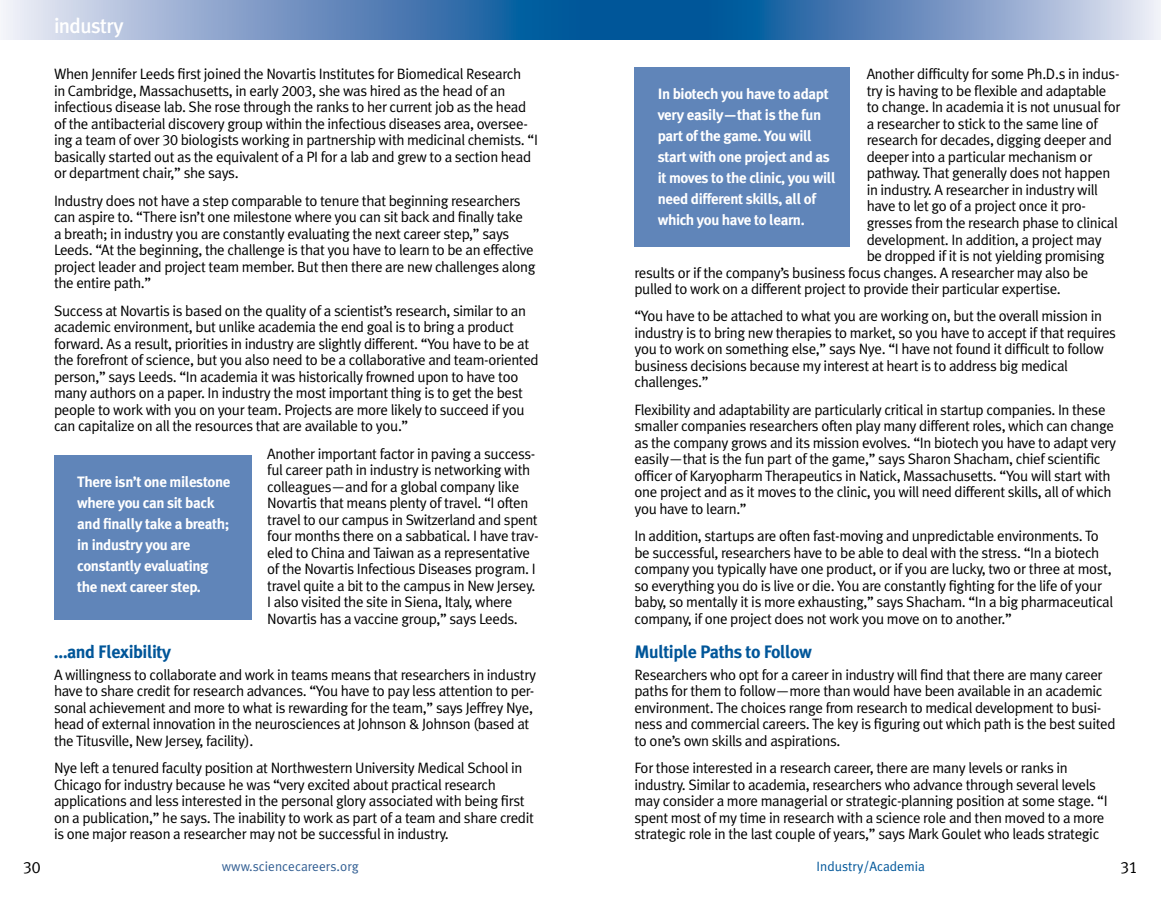
<style>
.page{position:relative;width:1161px;height:905px;background:#fff}
.page>*{position:absolute;margin:0;border:0;box-sizing:border-box;transform-origin:0 0}
.t1{font:500 21px "Meta Plus";letter-spacing:-.03em;color:#fff}
.t2{font:700 18px "Meta Plus";letter-spacing:-.025em;color:#005699}
.t3{font:16.5px "Meta Plus Normal Caps";color:#000}
.t4{font:15px/16.5px "Meta Plus Normal";letter-spacing:-.025em;color:#000}
.t5{font:700 15px/21px "Meta Plus";letter-spacing:-.025em;color:#fff}
.t6{font:13.5px "Meta Plus Normal";color:#346094}
.t7{font:13.5px "Meta Plus Normal";color:#005699}
.s1{font-family:"Meta Plus Normal Caps"}
</style>
<div class="page">
<svg style="left:1px;top:0;width:579px;height:40px;background:#7398c4"></svg>
<div style="left:54px;top:455px;width:197px;height:164px;background:#6085b9"></div>
<svg style="left:580px;top:0;width:581px;height:40px;background:#5989ba"></svg>
<div style="left:634px;top:68px;width:216px;height:179px;background:#6085b9"></div>
<h1 class="t1" style="left:54px;top:13px;width:71px">industry</h1>
<p class="t4" style="left:54px;top:66px;width:486px">When Jennifer Leeds first joined the Novartis Institutes for Biomedical Research<br>in Cambridge, Massachusetts, in early <span class="s1">2003</span>, she was hired as the head of an infectious disease lab. She rose through the ranks to her current job as the head of the antibacterial discovery group within the infectious diseases area, oversee&shy;ing a team of over <span class="s1">30</span> biologists working in partnership with medicinal chemists. “I basically started out as the equivalent of a PI for a lab and grew to a section head or department chair,” she says.</p>
<p class="t4" style="left:54px;top:192px;width:483px">Industry does not have a step comparable to tenure that beginning researchers can aspire to. “There isn’t one milestone where you can sit back and finally take<br>a breath; in industry you are constantly evaluating the next career step,” says Leeds. “At the beginning, the challenge is that you have to learn to be an effective project leader and project team member. But then there are new challenges along the entire path.”</p>
<p class="t4" style="left:54px;top:302px;width:486px">Success at Novartis is based on the quality of a scientist’s research, similar to an academic environment, but unlike academia the end goal is to bring a product forward. As a result, priorities in industry are slightly different. “You have to be at the forefront of science, but you also need to be a collaborative and team-oriented person,” says Leeds. “In academia it was historically frowned upon to have too many authors on a paper. In industry the most important thing is to get the best people to work with you on your team. Projects are more likely to succeed if you can capitalize on all the resources that are available to you.”</p>
<p class="t4" style="left:267px;top:445px;width:273px">Another important factor in paving a success&shy;ful career path in industry is networking with colleagues—and for a global company like Novartis that means plenty of travel. “I often travel to our campus in Switzerland and spent four months there on a sabbatical. I have trav&shy;eled to China and Taiwan as a representative of the Novartis Infectious Diseases program. I travel quite a bit to the campus in New Jersey.<br>I also visited the site in Siena, Italy, where Novartis has a vaccine group,” says Leeds.</p>
<p class="t2" style="left:54px;top:641px;width:119px">…and Flexibility</p>
<p class="t4" style="left:54px;top:666px;width:484px">A willingness to collaborate and work in teams means that researchers in industry have to share credit for research advances. “You have to pay less attention to per&shy;sonal achievement and more to what is rewarding for the team,” says Jeffrey Nye, head of external innovation in the neurosciences at Johnson &amp; Johnson (based at the Titusville, New Jersey, facility).</p>
<p class="t4" style="left:54px;top:759px;width:481px">Nye left a tenured faculty position at Northwestern University Medical School in Chicago for industry because he was “very excited about practical research applications and less interested in the personal glory associated with being first on a publication,” he says. The inability to work as part of a team and share credit is one major reason a researcher may not be successful in industry.</p>
<p class="t5" style="left:77px;top:471px;width:155px">There isn’t one milestone where you can sit back and finally take a breath; in industry you are constantly evaluating the next career step.</p>
<p class="t4" style="left:867px;top:66px;width:254px">Another difficulty for some Ph.D.s in indus-</p>
<p class="t4" style="left:867px;top:82px;width:241px">try is having to be flexible and adaptable</p>
<p class="t4" style="left:867px;top:99px;width:255px">to change. In academia it is not unusual for</p>
<p class="t4" style="left:867px;top:115px;width:233px">a researcher to stick to the same line of</p>
<p class="t4" style="left:867px;top:132px;width:247px">research for decades, digging deeper and</p>
<p class="t4" style="left:867px;top:148px;width:227px">deeper into a particular mechanism or</p>
<p class="t4" style="left:867px;top:165px;width:245px">pathway. That generally does not happen</p>
<p class="t4" style="left:867px;top:181px;width:233px">in industry. A researcher in industry will</p>
<p class="t4" style="left:867px;top:198px;width:221px">have to let go of a project once it pro-</p>
<p class="t4" style="left:867px;top:214px;width:253px">gresses from the research phase to clinical</p>
<p class="t4" style="left:867px;top:231px;width:237px">development. In addition, a project may</p>
<p class="t4" style="left:867px;top:247px;width:239px">be dropped if it is not yielding promising</p>
<p class="t4" style="left:635px;top:264px;width:455px">results or if the company’s business focus changes. A researcher may also be</p>
<p class="t4" style="left:635px;top:280px;width:428px">pulled to work on a different project to provide their particular expertise.</p>
<p class="t4" style="left:635px;top:308px;width:483px">“You have to be attached to what you are working on, but the overall mission in industry is to bring new therapies to market, so you have to accept if that requires you to work on something else,” says Nye. “I have not found it difficult to follow business decisions because my interest at heart is to address big medical challenges.”</p>
<p class="t4" style="left:635px;top:401px;width:483px">Flexibility and adaptability are particularly critical in startup companies. In these smaller companies researchers often play many different roles, which can change as the company grows and its mission evolves. “In biotech you have to adapt very easily—that is the fun part of the game,” says Sharon Shacham, chief scientific officer of Karyopharm Therapeutics in Natick, Massachusetts. “You will start with one project and as it moves to the clinic, you will need different skills, all of which you have to learn.”</p>
<p class="t4" style="left:635px;top:527px;width:480px">In addition, startups are often fast-moving and unpredictable environments. To be successful, researchers have to be able to deal with the stress. “In a biotech company you typically have one product, or if you are lucky, two or three at most, so everything you do is live or die. You are constantly fighting for the life of your baby, so mentally it is more exhausting,” says Shacham. “In a big pharmaceutical company, if one project does not work you move on to another.”</p>
<p class="t2" style="left:634px;top:641px;width:179px">Multiple Paths to Follow</p>
<p class="t4" style="left:634px;top:666px;width:483px">Researchers who opt for a career in industry will find that there are many career paths for them to follow—more than would have been available in an academic environment. The choices range from research to medical development to busi&shy;ness and commercial careers. The key is figuring out which path is the best suited to one’s own skills and aspirations.</p>
<p class="t4" style="left:634px;top:759px;width:475px">For those interested in a research career, there are many levels or ranks in industry. Similar to academia, researchers who advance through several levels may consider a more managerial or strategic-planning position at some stage. “I spent most of my time in research with a science role and then moved to a more strategic role in the last couple of years,” says Mark Goulet who leads strategic</p>
<p class="t5" style="left:658px;top:84px;width:179px">In biotech you have to adapt very easily—that is the fun part of the game. You will start with one project and as it moves to the clinic, you will need different skills, all of which you have to learn.</p>
<p class="t3" style="left:23px;top:857px;width:19px">30</p>
<p class="t6" style="left:222px;top:858px;width:138px">www.sciencecareers.org</p>
<p class="t7" style="left:817px;top:858px;width:110px">Industry/Academia</p>
<p class="t3" style="left:1120px;top:857px;width:19px">31</p>
</div>
